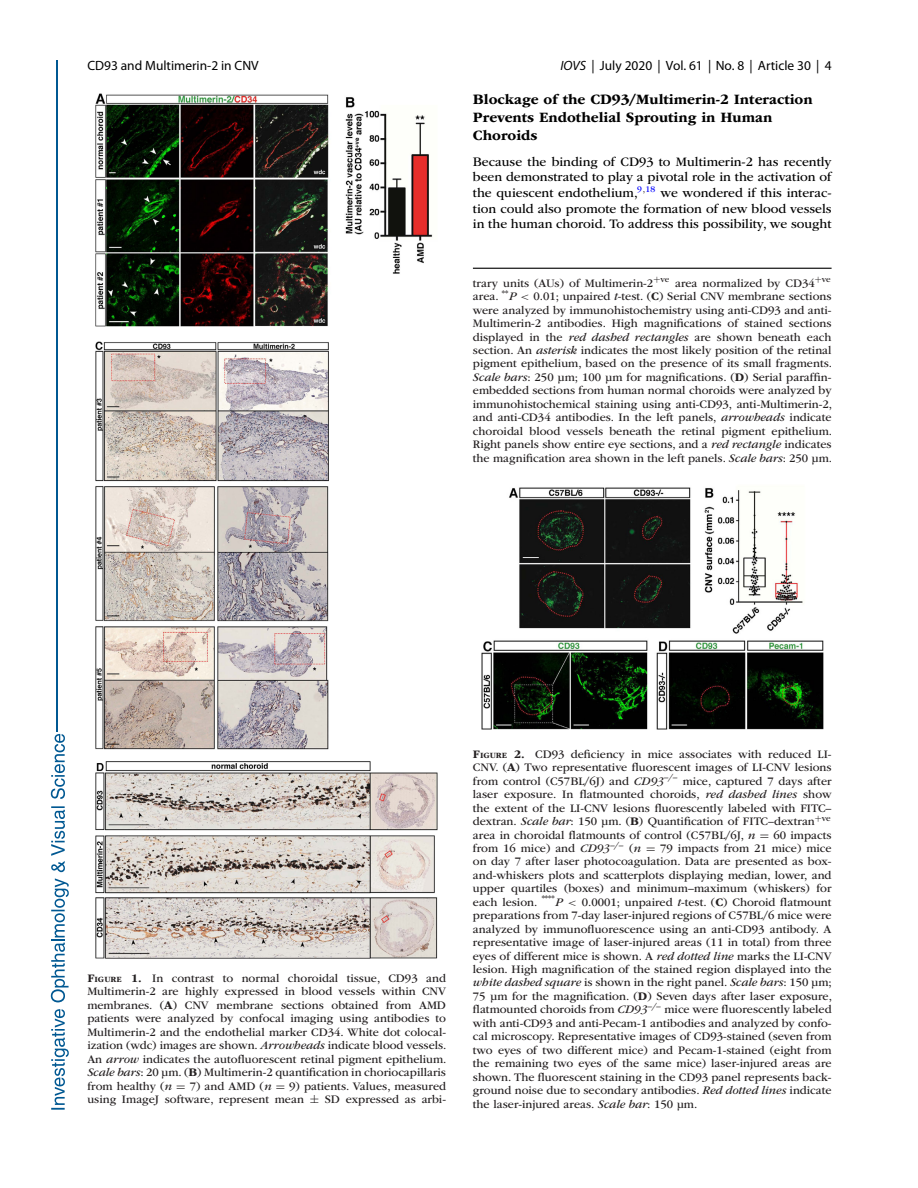
<style>
.page{position:relative;width:918px;height:1188px;background:#fff}
.page>*{position:absolute;margin:0;border:0;box-sizing:border-box;transform-origin:0 0}
.t1{font:700 15px/18px "ITC Garamond Std";color:#000}
.t2{font:13.5px/15.8px "ITC Garamond Std";color:#000;text-align:justify}
.t3{font:13.5px "Myriad Pro";color:#000}
.t4{font:12px/13.5px "ITC Garamond Std";color:#231f20;text-align:justify}
.s1{font-style:italic}
.s2{font-family:"RMTMI"}
.s3{font-weight:700}
.s4{font-weight:700;font-size:8.4px}
.s5{font-family:"MTSY"}
</style>
<div class="page">
<hr style="left:57px;top:60px;width:1px;height:672px;background:#005892">
<svg style="left:51px;top:734px;width:18px;height:376px"></svg>
<img style="left:96px;top:93px;width:342px;height:866px">
<hr style="left:473px;top:268px;width:359px;height:1px;background:#000">
<img style="left:481px;top:487px;width:342px;height:242px">
<p class="t3" style="left:87px;top:57px;width:173px">CD93 and Multimerin-2 in CNV</p>
<p class="t3" style="left:560px;top:57px;width:273px"><span class="s1">IOVS</span> | July 2020 | Vol. 61 | No. 8 | Article 30 | 4</p>
<p class="t1" style="left:473px;top:92px;width:341px">Blockage of the CD93/Multimerin-2 Interaction<br>Prevents Endothelial Sprouting in Human<br>Choroids</p>
<p class="t2" style="left:473px;top:154px;width:360px">Because the binding of CD93 to Multimerin-2 has recently been demonstrated to play a pivotal role in the activation of the quiescent endothelium,<sup>9</sup><sup>,</sup><sup>18</sup> we wondered if this interac&shy;tion could also promote the formation of new blood vessels in the human choroid. To address this possibility, we sought</p>
<p class="t4" style="left:473px;top:277px;width:361px">trary units (AUs) of Multimerin-2<sup>+</sup><sup>ve</sup> area normalized by CD34<sup>+</sup><sup>ve </sup>area. <sup>**</sup><span class="s1">P</span> <span class="s2">&lt;</span> 0.01; unpaired <span class="s1">t</span>-test. (<span class="s3">C</span>) Serial CNV membrane sections were analyzed by immunohistochemistry using anti-CD93 and anti-Multimerin-2 antibodies. High magnifications of stained sections displayed in the <span class="s1">red dashed rectangles</span> are shown beneath each section. An <span class="s1">asterisk</span> indicates the most likely position of the retinal pigment epithelium, based on the presence of its small fragments.<br><span class="s1">Scale bars</span>: 250 μm; 100 μm for magnifications. (<span class="s3">D</span>) Serial paraffin&shy;embedded sections from human normal choroids were analyzed by immunohistochemical staining using anti-CD93, anti-Multimerin-2, and anti-CD34 antibodies. In the left panels, <span class="s1">arrowheads</span> indicate choroidal blood vessels beneath the retinal pigment epithelium.<br>Right panels show entire eye sections, and a <span class="s1">red rectangle</span> indicates the magnification area shown in the left panels. <span class="s1">Scale bars</span>: 250 μm.</p>
<p class="t4" style="left:87px;top:972px;width:361px"><span class="s3">F</span><span class="s4">IGURE</span> <span class="s3">1.</span> In contrast to normal choroidal tissue, CD93 and Multimerin-2 are highly expressed in blood vessels within CNV membranes. (<span class="s3">A</span>) CNV membrane sections obtained from AMD patients were analyzed by confocal imaging using antibodies to Multimerin-2 and the endothelial marker CD34. White dot colocal&shy;ization (wdc) images are shown. <span class="s1">Arrowheads</span> indicate blood vessels.<br>An <span class="s1">arrow</span> indicates the autofluorescent retinal pigment epithelium.<br><span class="s1">Scale bars</span>: 20 μm. (<span class="s3">B</span>) Multimerin-2 quantification in choriocapillaris from healthy (<span class="s1">n</span> <span class="s5">=</span> 7) and AMD (<span class="s1">n</span> <span class="s5">=</span> 9) patients. Values, measured using ImageJ software, represent mean <span class="s5">±</span> SD expressed as arbi-</p>
<p class="t4" style="left:473px;top:748px;width:361px"><span class="s3">F</span><span class="s4">IGURE</span> <span class="s3">2.</span> CD93 deficiency in mice associates with reduced LI-CNV. (<span class="s3">A</span>) Two representative fluorescent images of LI-CNV lesions from control (C57BL/6J) and <span class="s1">CD93</span><sup>–/–</sup> mice, captured 7 days after laser exposure. In flatmounted choroids, <span class="s1">red dashed lines</span> show the extent of the LI-CNV lesions fluorescently labeled with FITC– dextran. <span class="s1">Scale bar</span>: 150 μm. (<span class="s3">B</span>) Quantification of FITC–dextran<sup>+</sup><sup>ve </sup>area in choroidal flatmounts of control (C57BL/6J, <span class="s1">n</span> <span class="s5">=</span> 60 impacts from 16 mice) and <span class="s1">CD93</span><sup>–/–</sup> (<span class="s1">n</span> <span class="s5">=</span> 79 impacts from 21 mice) mice on day 7 after laser photocoagulation. Data are presented as box&shy;and-whiskers plots and scatterplots displaying median, lower, and upper quartiles (boxes) and minimum–maximum (whiskers) for each lesion. <sup>****</sup><span class="s1">P</span> <span class="s2">&lt;</span> 0.0001; unpaired <span class="s1">t</span>-test. (<span class="s3">C</span>) Choroid flatmount preparations from 7-day laser-injured regions of C57BL/6 mice were analyzed by immunofluorescence using an anti-CD93 antibody. A representative image of laser-injured areas (11 in total) from three eyes of different mice is shown. A <span class="s1">red dotted line</span> marks the LI-CNV lesion. High magnification of the stained region displayed into the <span class="s1">white dashed square</span> is shown in the right panel. <span class="s1">Scale bars</span>: 150 μm; 75 μm for the magnification. (<span class="s3">D</span>) Seven days after laser exposure, flatmounted choroids from <span class="s1">CD93</span><sup>–/–</sup> mice were fluorescently labeled with anti-CD93 and anti-Pecam-1 antibodies and analyzed by confo&shy;cal microscopy. Representative images of CD93-stained (seven from two eyes of two different mice) and Pecam-1-stained (eight from the remaining two eyes of the same mice) laser-injured areas are shown. The fluorescent staining in the CD93 panel represents back&shy;ground noise due to secondary antibodies. <span class="s1">Red dotted lines</span> indicate the laser-injured areas. <span class="s1">Scale bar</span>: 150 μm.</p>
</div>
